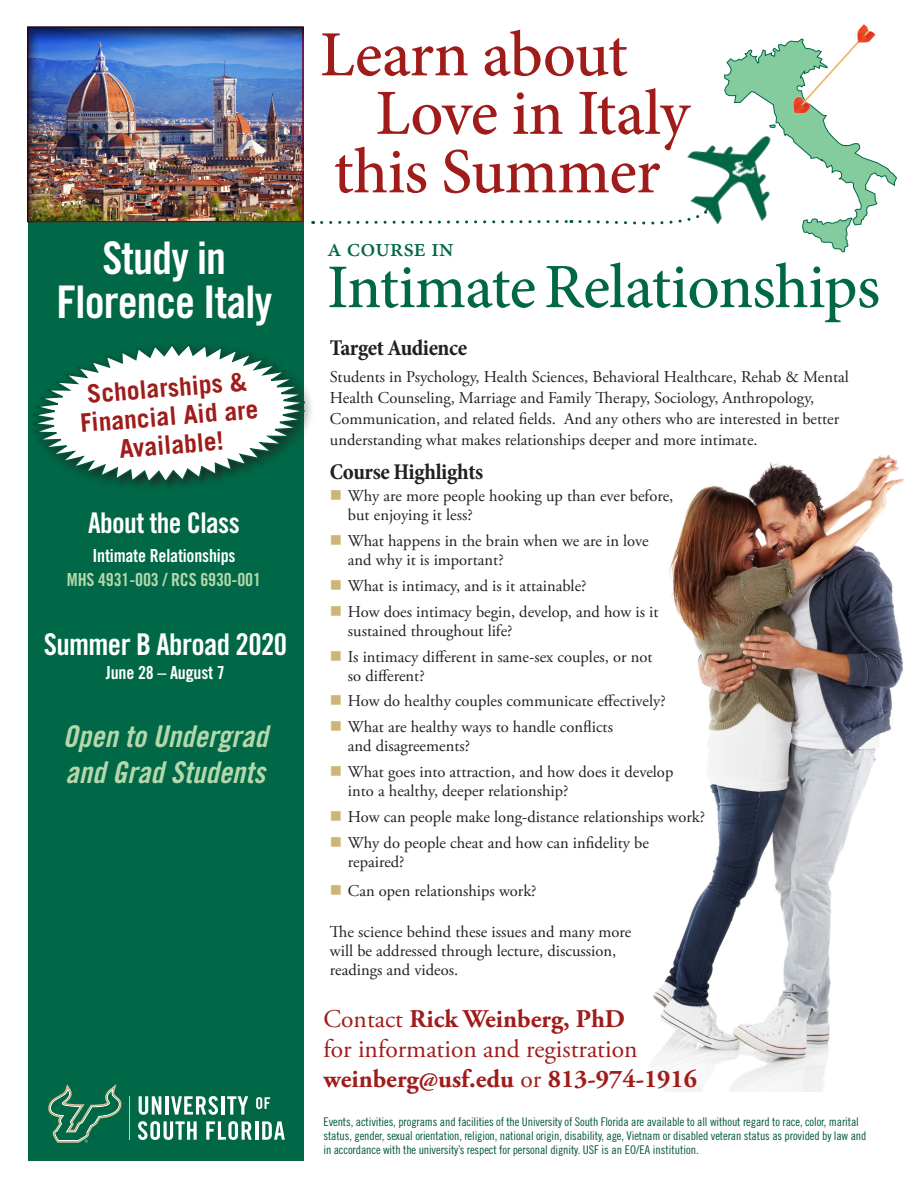
<style>
.page{position:relative;width:918px;height:1188px;background:#fff}
.page>*{position:absolute;margin:0;border:0;box-sizing:border-box;transform-origin:0 0}
.t1{font:500 64.5px "Minion Pro";letter-spacing:-.01em;color:#9f1c1a}
.t2{font:500 63.3px "Minion Pro";letter-spacing:-.01em;color:#006847}
.t3{font:45px/43.5px "Trade Gothic LT Std Bd Cn 20";letter-spacing:-.02em;color:#fff;text-align:center}
.t4{font:30px/36px "Trade Gothic LT Std Bd Cn 20 Obl";color:#b5d7ac}
.t5{font:30px "Trade Gothic LT Std Bd Cn 20";letter-spacing:-.02em;color:#fff}
.t6{font:28.5px "Trade Gothic LT Std Bd Cn 20";letter-spacing:-.02em;color:#fff}
.t7{font:700 25.5px/30px "Adobe Garamond Pro";color:#9f1c1a}
.t8{font:700 25.5px/28.5px "Trade Gothic LT Std";color:#9f1c1a;text-align:center}
.t9{font:500 25.5px "Minion Pro";letter-spacing:-.01em;color:#006847}
.t10{font:700 condensed 22.65px "Minion Pro";letter-spacing:-.02em;color:#231f20}
.t11{font:18px "Trade Gothic LT Std Bd Cn 20";letter-spacing:-.01em;color:#fff}
.t12{font:18px "Trade Gothic LT Std Bd Cn 20";letter-spacing:-.01em;color:#b5d7ac}
.t13{font:16.5px/25.8px "Adobe Garamond Pro";color:#231f20}
.t14{font:12px/14.4px "Trade Gothic LT Std Cn 18";letter-spacing:-.01em;color:#00573c}
.s1{font-size:62.25px}
.s2{font-weight:400}
</style>
<div class="page">
<svg style="left:724px;top:44px;width:173px;height:209px"></svg>
<img style="left:784px;top:24px;width:92px;height:96px">
<img style="left:653px;top:455px;width:251px;height:637px">
<div style="left:28px;top:27px;width:276px;height:1134px;background:#006847"></div>
<div style="left:25px;top:25px;width:279px;height:200px;background:#231f20;opacity:.75"></div>
<svg style="left:139px;top:1096px;width:22px;height:19px"></svg>
<hr style="left:165px;top:1096px;width:3px;height:19px;background:#fff">
<svg style="left:171px;top:1096px;width:47px;height:19px"></svg>
<hr style="left:221px;top:1096px;width:3px;height:19px;background:#fff">
<svg style="left:227px;top:1096px;width:21px;height:19px"></svg>
<svg style="left:256px;top:1097px;width:14px;height:12px"></svg>
<svg style="left:138px;top:1121px;width:59px;height:19px"></svg>
<svg style="left:206px;top:1121px;width:46px;height:19px"></svg>
<hr style="left:255px;top:1121px;width:3px;height:19px;background:#fff">
<svg style="left:262px;top:1121px;width:23px;height:19px"></svg>
<hr style="left:130px;top:1096px;width:1px;height:44px;background:#d7cb9f">
<svg style="left:48px;top:1084px;width:73px;height:59px"></svg>
<div style="left:29px;top:340px;width:287px;height:154px;background:#231f20;opacity:.75"></div>
<svg style="left:29px;top:342px;width:284px;height:143px"></svg>
<svg style="left:313px;top:219px;width:369px;height:6px"></svg>
<img style="left:687px;top:134px;width:94px;height:96px">
<img style="left:723px;top:152px;width:39px;height:36px">
<h3 class="t3" style="left:57px;top:236px;width:217px">Study in<br>Florence Italy</h3>
<h3 class="t8" style="left:77px;top:379px;width:180px;rotate:-4deg">Scholarships &amp;<br>Financial Aid are<br>Available!</h3>
<h3 class="t6" style="left:88px;top:505px;width:153px">About the Class</h3>
<p class="t11" style="left:92px;top:545px;width:145px">Intimate Relationships</p>
<p class="t12" style="left:67px;top:569px;width:196px">MHS 4931-003 / RCS 6930-001</p>
<h3 class="t5" style="left:44px;top:626px;width:245px">Summer B Abroad 2020</h3>
<p class="t11" style="left:106px;top:662px;width:120px">June 28 – August 7</p>
<h3 class="t4" style="left:63px;top:719px;width:206px">Open to Undergrad and Grad Students</h3>
<h1 class="t1" style="left:320px;top:11px;width:310px">Learn about</h1>
<h1 class="t1" style="left:375px;top:70px;width:316px">Love in Italy</h1>
<h1 class="t1" style="left:334px;top:128px;width:328px">this Summer</h1>
<h3 class="t9" style="left:327px;top:230px;width:128px">a course in</h3>
<h2 class="t2" style="left:327px;top:244px;width:555px"><span class="s1">Intimate</span>Relationships</h2>
<h3 class="t10" style="left:330px;top:332px;width:139px">Target Audience</h3>
<p class="t13" style="left:330px;top:367px;width:520px;line-height:21px">Students in Psychology, Health Sciences, Behavioral Healthcare, Rehab &amp; Mental Health Counseling, Marriage and Family Therapy, Sociology, Anthropology, Communication, and related fields. And any others who are interested in better understanding what makes relationships deeper and more intimate.</p>
<h3 class="t10" style="left:330px;top:456px;width:155px">Course Highlights</h3>
<p class="t13" style="left:348px;top:487px;width:327px;line-height:19px">Why are more people hooking up than ever before, but enjoying it less?</p>
<p class="t13" style="left:348px;top:532px;width:302px;line-height:19px">What happens in the brain when we are in love and why it is important?</p>
<p class="t13" style="left:348px;top:573px;width:312px">What is intimacy, and is it attainable?<br>How does intimacy begin, develop, and how is it</p>
<p class="t13" style="left:348px;top:618px;width:306px">sustained throughout life?<br>Is intimacy different in same-sex couples, or not</p>
<p class="t13" style="left:348px;top:663px;width:319px">so different?<br>How do healthy couples communicate effectively?<br>What are healthy ways to handle conflicts</p>
<p class="t13" style="left:348px;top:734px;width:327px">and disagreements?<br>What goes into attraction, and how does it develop</p>
<p class="t13" style="left:348px;top:778px;width:359px">into a healthy, deeper relationship?<br>How can people make long-distance relationships work?<br>Why do people cheat and how can infidelity be</p>
<p class="t13" style="left:348px;top:847px;width:190px;line-height:29px">repaired?<br>Can open relationships work?</p>
<p class="t13" style="left:330px;top:923px;width:303px;line-height:19px">The science behind these issues and many more will be addressed through lecture, discussion, readings and videos.</p>
<h3 class="t7" style="left:323px;top:1004px;width:375px"><span class="s2">Contact</span> Rick Weinberg, PhD<br><span class="s2">for information and registration </span>weinberg@usf.edu <span class="s2">or</span> 813-974-1916</h3>
<p class="t14" style="left:323px;top:1114px;width:544px">Events, activities, programs and facilities of the University of South Florida are available to all without regard to race, color, marital status, gender, sexual orientation, religion, national origin, disability, age, Vietnam or disabled veteran status as provided by law and in accordance with the university’s respect for personal dignity. USF is an EO/EA institution.</p>
</div>
